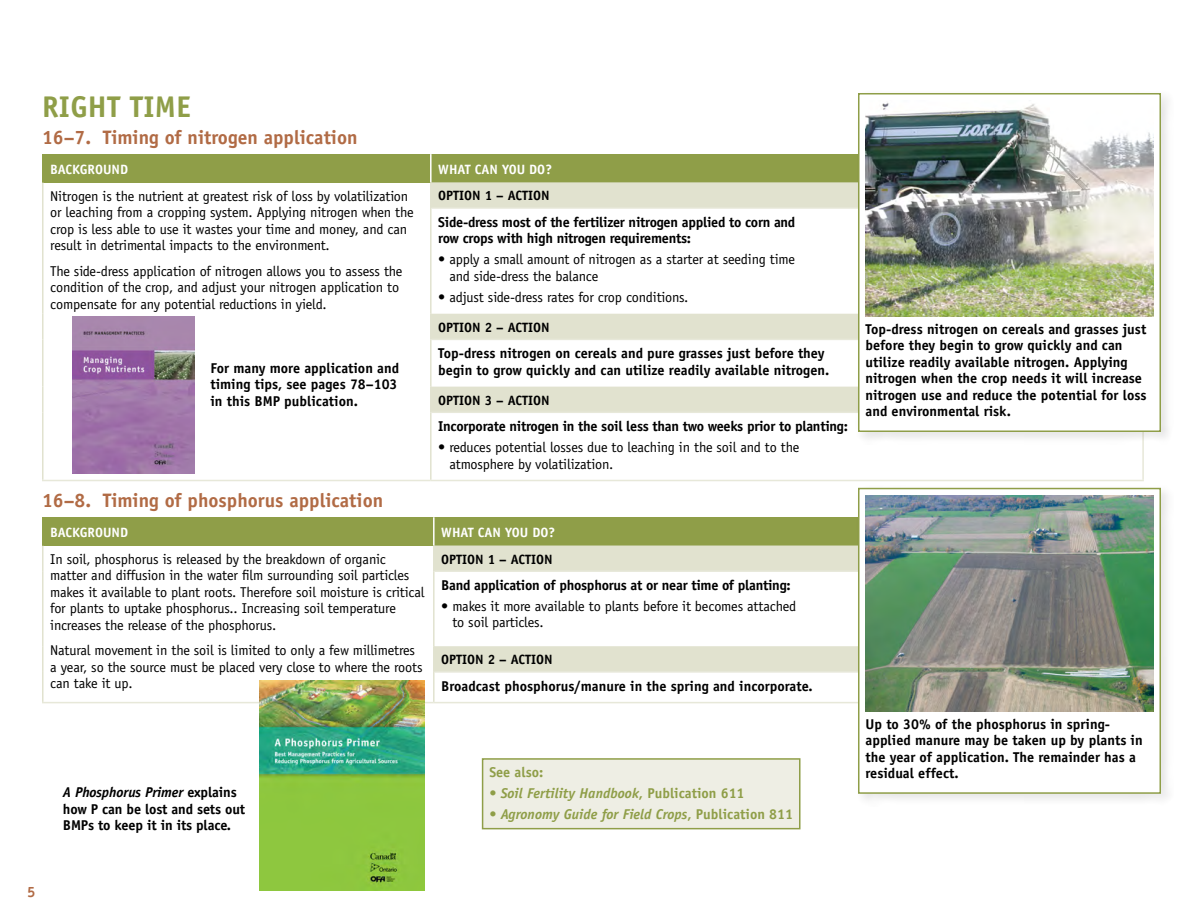
<style>
.page{position:relative;width:1188px;height:918px;background:#fff}
.page>*{position:absolute;margin:0;border:0;box-sizing:border-box;transform-origin:0 0}
.t1{font:700 30px "Officina Sans";letter-spacing:.01em;color:#8f9e48}
.t2{font:700 19.5px "Officina Sans";color:#b16b45}
.t3{font:700 15px "Officina Sans";color:#b16b45}
.t4{font:14.25px/16.5px "Officina Sans";letter-spacing:-.01em;color:#000}
.t5{font:700 14.25px/16.5px "Officina Sans";color:#000}
.t6{font:700 14.25px/16.5px "Officina Sans";letter-spacing:-.02em;color:#000}
.t7{font:italic 700 14.25px "Officina Sans";color:#8f9e48}
.t8{font:700 14.25px "Officina Sans";color:#8f9e48}
.t9{font:700 13.5px "Officina Sans";color:#000}
.t10{font:700 13.5px "Officina Sans";color:#fff}
.s1{font-style:italic}
.s2{font-style:normal}
</style>
<div class="page">
<div style="left:43px;top:154px;width:388px;height:28px;background:#8f9e48"></div>
<div style="left:431px;top:154px;width:712px;height:28px;background:#8f9e48"></div>
<svg style="left:432px;top:182px;width:423px;height:230px"></svg>
<hr style="left:430px;top:154px;width:2px;height:28px;background:#fff">
<hr style="left:42px;top:182px;width:2px;height:26px;background:#e1e2cf">
<hr style="left:42px;top:208px;width:2px;height:106px;background:#e1e2cf">
<hr style="left:42px;top:314px;width:2px;height:25px;background:#e1e2cf">
<hr style="left:42px;top:339px;width:2px;height:48px;background:#e1e2cf">
<hr style="left:42px;top:387px;width:2px;height:25px;background:#e1e2cf">
<hr style="left:42px;top:412px;width:2px;height:68px;background:#e1e2cf">
<hr style="left:430px;top:182px;width:2px;height:26px;background:#e1e2cf">
<hr style="left:430px;top:208px;width:2px;height:106px;background:#e1e2cf">
<hr style="left:432px;top:207px;width:712px;height:2px;background:#e7e8d9">
<hr style="left:430px;top:314px;width:2px;height:25px;background:#e1e2cf">
<hr style="left:430px;top:339px;width:2px;height:48px;background:#e1e2cf">
<hr style="left:432px;top:339px;width:712px;height:1px;background:#e7e8d9">
<hr style="left:430px;top:387px;width:2px;height:25px;background:#e1e2cf">
<hr style="left:42px;top:480px;width:389px;height:1px;background:#e7e8d9">
<hr style="left:430px;top:412px;width:2px;height:68px;background:#e1e2cf">
<hr style="left:432px;top:412px;width:712px;height:1px;background:#e7e8d9">
<hr style="left:1142px;top:413px;width:2px;height:67px;background:#e7e8d9">
<hr style="left:431px;top:480px;width:713px;height:1px;background:#e7e8d9">
<hr style="left:42px;top:154px;width:2px;height:28px;background:#8f9e48">
<div style="left:43px;top:517px;width:391px;height:29px;background:#8f9e48"></div>
<div style="left:434px;top:517px;width:712px;height:29px;background:#8f9e48"></div>
<svg style="left:435px;top:546px;width:420px;height:125px"></svg>
<hr style="left:433px;top:517px;width:2px;height:29px;background:#fff">
<hr style="left:42px;top:546px;width:2px;height:25px;background:#e1e2cf">
<hr style="left:42px;top:571px;width:2px;height:75px;background:#e1e2cf">
<hr style="left:42px;top:646px;width:2px;height:26px;background:#e1e2cf">
<hr style="left:42px;top:672px;width:2px;height:30px;background:#e1e2cf">
<hr style="left:433px;top:546px;width:2px;height:25px;background:#e1e2cf">
<hr style="left:433px;top:571px;width:2px;height:75px;background:#e1e2cf">
<hr style="left:435px;top:570px;width:712px;height:2px;background:#e7e8d9">
<hr style="left:433px;top:646px;width:2px;height:26px;background:#e1e2cf">
<hr style="left:42px;top:702px;width:392px;height:1px;background:#e7e8d9">
<hr style="left:433px;top:672px;width:2px;height:30px;background:#e1e2cf">
<hr style="left:435px;top:671px;width:712px;height:2px;background:#e7e8d9">
<hr style="left:434px;top:702px;width:713px;height:1px;background:#e7e8d9">
<hr style="left:42px;top:517px;width:2px;height:29px;background:#8f9e48">
<div style="left:855px;top:90px;width:319px;height:355px;background:#000;opacity:.1"></div>
<div style="left:858px;top:93px;width:303px;height:339px;background:#fff;border:2px solid #8f9e48"></div>
<img style="left:866px;top:102px;width:288px;height:214px">
<div style="left:855px;top:485px;width:319px;height:321px;background:#000;opacity:.1"></div>
<div style="left:858px;top:488px;width:303px;height:306px;background:#fff;border:2px solid #8f9e48"></div>
<img style="left:866px;top:495px;width:288px;height:216px">
<img style="left:260px;top:681px;width:164px;height:210px">
<img style="left:72px;top:316px;width:123px;height:158px">
<div style="left:483px;top:759px;width:317px;height:70px;background:#eeeee4"></div>
<div style="left:482px;top:758px;width:319px;height:71px;border:2px solid #8f9e48"></div>
<h1 class="t1" style="left:42px;top:88px;width:150px">RIGHT TIME</h1>
<h2 class="t2" style="left:42px;top:125px;width:317px">16–7. Timing of nitrogen application</h2>
<p class="t10" style="left:50px;top:161px;width:79px">BACKGROUND</p>
<p class="t10" style="left:438px;top:161px;width:115px">WHAT CAN YOU DO?</p>
<p class="t4" style="left:50px;top:188px;width:365px">Nitrogen is the nutrient at greatest risk of loss by volatilization or leaching from a cropping system. Applying nitrogen when the crop is less able to use it wastes your time and money, and can result in detrimental impacts to the environment.</p>
<p class="t4" style="left:50px;top:263px;width:354px">The side-dress application of nitrogen allows you to assess the condition of the crop, and adjust your nitrogen application to compensate for any potential reductions in yield.</p>
<p class="t9" style="left:438px;top:187px;width:113px">OPTION 1 – ACTION</p>
<p class="t6" style="left:438px;top:213px;width:359px">Side-dress most of the fertilizer nitrogen applied to corn and row crops with high nitrogen requirements:</p>
<p class="t4" style="left:449px;top:251px;width:347px;text-indent:-11px">• apply a small amount of nitrogen as a starter at seeding time and side-dress the balance</p>
<p class="t4" style="left:438px;top:289px;width:252px">• adjust side-dress rates for crop conditions.</p>
<p class="t9" style="left:438px;top:319px;width:113px">OPTION 2 – ACTION</p>
<p class="t5" style="left:438px;top:345px;width:393px">Top-dress nitrogen on cereals and pure grasses just before they begin to grow quickly and can utilize readily available nitrogen.</p>
<p class="t9" style="left:438px;top:392px;width:113px">OPTION 3 – ACTION</p>
<p class="t6" style="left:438px;top:418px;width:411px">Incorporate nitrogen in the soil less than two weeks prior to planting:</p>
<p class="t4" style="left:449px;top:439px;width:351px;text-indent:-11px">• reduces potential losses due to leaching in the soil and to the atmosphere by volatilization.</p>
<p class="t5" style="left:210px;top:360px;width:190px;text-align:justify">For many more application and timing tips, see pages 78–103 in this BMP publication.</p>
<h2 class="t2" style="left:42px;top:488px;width:343px">16–8. Timing of phosphorus application</h2>
<p class="t10" style="left:50px;top:524px;width:79px">BACKGROUND</p>
<p class="t10" style="left:441px;top:524px;width:115px">WHAT CAN YOU DO?</p>
<p class="t4" style="left:50px;top:551px;width:376px">In soil, phosphorus is released by the breakdown of organic matter and diffusion in the water film surrounding soil particles makes it available to plant roots. Therefore soil moisture is critical for plants to uptake phosphorus.. Increasing soil temperature increases the release of the phosphorus.</p>
<p class="t4" style="left:50px;top:642px;width:374px">Natural movement in the soil is limited to only a few millimetres a year, so the source must be placed very close to where the roots can take it up.</p>
<p class="t9" style="left:441px;top:551px;width:113px">OPTION 1 – ACTION</p>
<p class="t6" style="left:441px;top:577px;width:351px">Band application of phosphorus at or near time of planting:</p>
<p class="t4" style="left:452px;top:598px;width:345px;text-indent:-11px">• makes it more available to plants before it becomes attached to soil particles.</p>
<p class="t9" style="left:441px;top:651px;width:113px">OPTION 2 – ACTION</p>
<p class="t5" style="left:441px;top:677px;width:373px">Broadcast phosphorus/manure in the spring and incorporate.</p>
<p class="t5" style="left:63px;top:784px;width:184px"><span class="s1">A Phosphorus Primer</span> explains how P can be lost and sets out<br>BMPs to keep it in its place.</p>
<p class="t8" style="left:489px;top:763px;width:56px">See also:</p>
<p class="t7" style="left:489px;top:784px;width:257px"><span class="s2">•</span> Soil Fertility Handbook<span class="s2">, Publication 611</span></p>
<p class="t7" style="left:489px;top:805px;width:305px"><span class="s2">•</span> Agronomy Guide for Field Crops<span class="s2">, Publication 811</span></p>
<p class="t5" style="left:866px;top:320px;width:283px">Top-dress nitrogen on cereals and grasses just before they begin to grow quickly and can utilize readily available nitrogen. Applying nitrogen when the crop needs it will increase nitrogen use and reduce the potential for loss and environmental risk.</p>
<p class="t5" style="left:866px;top:715px;width:279px">Up to 30% of the phosphorus in spring&shy;applied manure may be taken up by plants in the year of application. The remainder has a residual effect.</p>
<p class="t3" style="left:27px;top:882px;width:10px">5</p>
</div>
